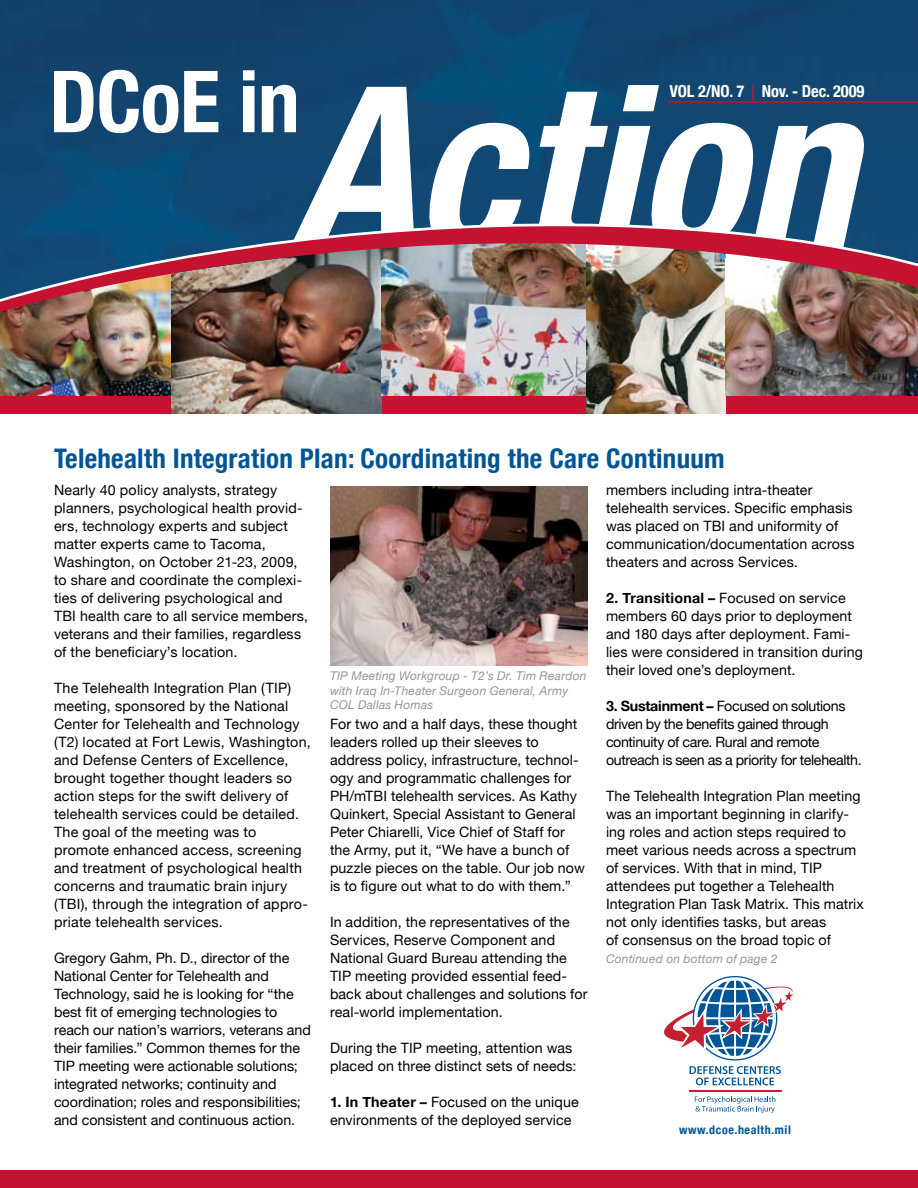
<style>
.page{position:relative;width:918px;height:1188px;background:#fff}
.page>*{position:absolute;margin:0;border:0;box-sizing:border-box;transform-origin:0 0}
.t1{font:700 condensed 27px "Helvetica Neue";letter-spacing:.01em;color:#005596}
.t2{font:700 condensed 16.5px "Helvetica Neue";letter-spacing:-.01em;color:#fff}
.t3{font:14.25px/18px "Helvetica Neue";letter-spacing:.01em;color:#000}
.t4{font:14.25px/18px "Helvetica Neue";letter-spacing:-.025em;color:#000}
.t5{font:italic 12px/14.4px "Helvetica Neue";letter-spacing:.02em;color:#939598}
.t6{font:700 condensed 12px "Helvetica Neue";letter-spacing:.05em;color:#005596}
.s1{font-size:23.25px;color:#c41230}
.s2{font-weight:700}
</style>
<div class="page">
<div style="left:0;top:396px;width:918px;height:18px;background:#c41230"></div>
<img style="left:0;top:375px;width:171px;height:21px">
<img style="left:171px;top:375px;width:211px;height:39px">
<img style="left:382px;top:375px;width:204px;height:21px">
<img style="left:586px;top:375px;width:140px;height:39px">
<img style="left:726px;top:375px;width:192px;height:21px">
<img style="left:0;top:0;width:918px;height:213px">
<hr style="left:668px;top:101px;width:250px;height:2px;background:#c41230">
<div style="left:0;top:1170px;width:918px;height:18px;background:#c41230"></div>
<svg style="left:291px;top:85px;width:577px;height:128px"></svg>
<svg style="left:54px;top:70px;width:242px;height:63px"></svg>
<img style="left:0;top:215px;width:918px;height:160px">
<hr style="left:689px;top:1091px;width:92px;height:1px;background:#c42032">
<svg style="left:695px;top:1096px;width:80px;height:17px"></svg>
<svg style="left:664px;top:976px;width:129px;height:109px"></svg>
<img style="left:330px;top:486px;width:258px;height:180px">
<p class="t2" style="left:669px;top:81px;width:196px">VOL 2/NO. 7 <span class="s1">|</span> Nov. - Dec. 2009</p>
<h1 class="t1" style="left:54px;top:442px;width:672px">Telehealth Integration Plan: Coordinating the Care Continuum</h1>
<p class="t3" style="left:54px;top:481px;width:256px">Nearly 40 policy analysts, strategy planners, psychological health provid&shy;ers, technology experts and subject matter experts came to Tacoma, Washington, on October 21-23, 2009, to share and coordinate the complexi&shy;ties of delivering psychological and TBI health care to all service members, veterans and their families, regardless of the beneficiary’s location.</p>
<p class="t3" style="left:54px;top:679px;width:258px">The Telehealth Integration Plan (TIP) meeting, sponsored by the National Center for Telehealth and Technology (T2) located at Fort Lewis, Washington, and Defense Centers of Excellence, brought together thought leaders so action steps for the swift delivery of telehealth services could be detailed.<br>The goal of the meeting was to promote enhanced access, screening and treatment of psychological health concerns and traumatic brain injury (TBI), through the integration of appro&shy;priate telehealth services.</p>
<p class="t3" style="left:54px;top:949px;width:259px">Gregory Gahm, Ph. D., director of the National Center for Telehealth and Technology, said he is looking for “the best fit of emerging technologies to reach our nation’s warriors, veterans and their families.” Common themes for the TIP meeting were actionable solutions; integrated networks; continuity and coordination; roles and responsibilities; and consistent and continuous action.</p>
<p class="t5" style="left:330px;top:669px;width:258px">TIP Meeting Workgroup - T2’s Dr. Tim Reardon with Iraq In-Theater Surgeon General, Army<br>COL Dallas Homas</p>
<p class="t3" style="left:330px;top:715px;width:256px">For two and a half days, these thought leaders rolled up their sleeves to address policy, infrastructure, technol&shy;ogy and programmatic challenges for PH/mTBI telehealth services. As Kathy Quinkert, Special Assistant to General Peter Chiarelli, Vice Chief of Staff for the Army, put it, “We have a bunch of puzzle pieces on the table. Our job now is to figure out what to do with them.”</p>
<p class="t3" style="left:330px;top:913px;width:259px">In addition, the representatives of the Services, Reserve Component and National Guard Bureau attending the TIP meeting provided essential feed&shy;back about challenges and solutions for real-world implementation.</p>
<p class="t3" style="left:330px;top:1039px;width:248px">During the TIP meeting, attention was placed on three distinct sets of needs:</p>
<p class="t3" style="left:330px;top:1093px;width:250px"><span class="s2">1. In Theater –</span> Focused on the unique environments of the deployed service</p>
<p class="t3" style="left:606px;top:481px;width:250px">members including intra-theater telehealth services. Specific emphasis was placed on TBI and uniformity of communication/documentation across theaters and across Services.</p>
<p class="t3" style="left:606px;top:589px;width:258px"><span class="s2">2. Transitional –</span> Focused on service members 60 days prior to deployment and 180 days after deployment. Fami&shy;lies were considered in transition during their loved one’s deployment.</p>
<p class="t4" style="left:606px;top:697px;width:257px"><span class="s2">3. Sustainment –</span> Focused on solutions driven by the benefits gained through continuity of care. Rural and remote outreach is seen as a priority for telehealth.</p>
<p class="t3" style="left:606px;top:787px;width:259px">The Telehealth Integration Plan meeting was an important beginning in clarify&shy;ing roles and action steps required to meet various needs across a spectrum of services. With that in mind, TIP attendees put together a Telehealth Integration Plan Task Matrix. This matrix not only identifies tasks, but areas<br>of consensus on the broad topic of</p>
<p class="t5" style="left:606px;top:951px;width:173px">Continued on bottom of page 2</p>
<p class="t6" style="left:679px;top:1122px;width:113px">www.dcoe.health.mil</p>
</div>
